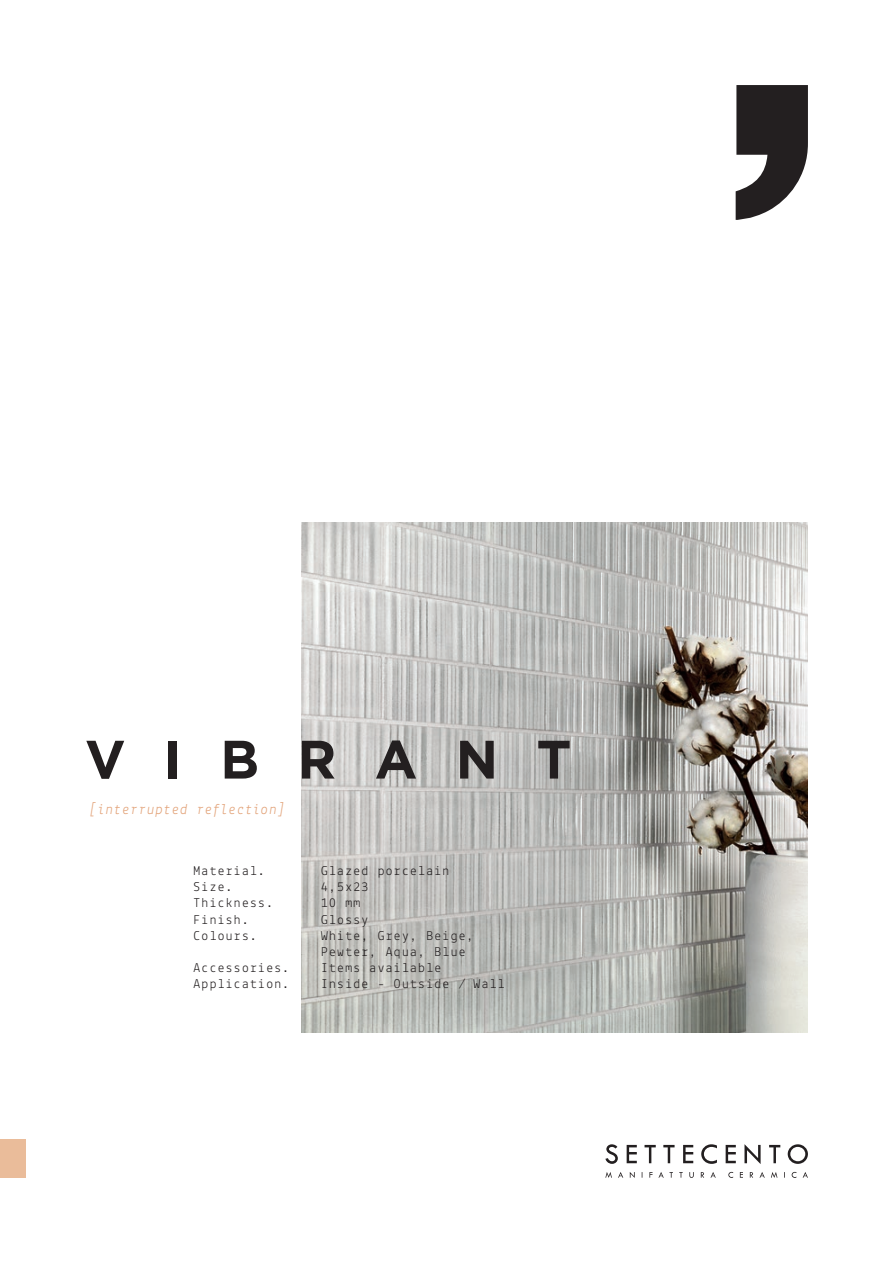
<style>
.page{position:relative;width:893px;height:1263px;background:#fff}
.page>*{position:absolute;margin:0;border:0;box-sizing:border-box;transform-origin:0 0}
.t1{font:700 54px "Gotham HTF";letter-spacing:.71em;color:#231f20}
.t2{font:italic 15px "Lekton";letter-spacing:.05em;color:#e2a278}
.t3{font:13.5px "Lekton";letter-spacing:.1em;color:#231f20}
</style>
<div class="page">
<img style="left:302px;top:522px;width:506px;height:510px">
<div style="left:0;top:1139px;width:26px;height:39px;background:#eabc9a"></div>
<svg style="left:605px;top:1144px;width:203px;height:20px"></svg>
<svg style="left:605px;top:1172px;width:203px;height:6px"></svg>
<svg style="left:736px;top:85px;width:72px;height:135px"></svg>
<p class="t1" style="left:85px;top:728px;width:488px">VIBRANT</p>
<p class="t2" style="left:89px;top:799px;width:197px">[interrupted reflection]</p>
<p class="t3" style="left:193px;top:862px;width:73px">Material.</p>
<p class="t3" style="left:321px;top:862px;width:130px">Glazed porcelain</p>
<p class="t3" style="left:193px;top:878px;width:41px">Size.</p>
<p class="t3" style="left:321px;top:878px;width:49px">4,5x23</p>
<p class="t3" style="left:193px;top:895px;width:81px">Thickness.</p>
<p class="t3" style="left:321px;top:895px;width:41px">10 mm</p>
<p class="t3" style="left:193px;top:911px;width:57px">Finish.</p>
<p class="t3" style="left:321px;top:911px;width:49px">Glossy</p>
<p class="t3" style="left:193px;top:927px;width:65px">Colours.</p>
<p class="t3" style="left:321px;top:927px;width:154px">White, Grey, Beige,</p>
<p class="t3" style="left:321px;top:943px;width:146px">Pewter, Aqua, Blue</p>
<p class="t3" style="left:193px;top:959px;width:97px">Accessories.</p>
<p class="t3" style="left:321px;top:959px;width:122px">Items available</p>
<p class="t3" style="left:193px;top:976px;width:97px">Application.</p>
<p class="t3" style="left:321px;top:976px;width:185px">Inside - Outside / Wall</p>
</div>
